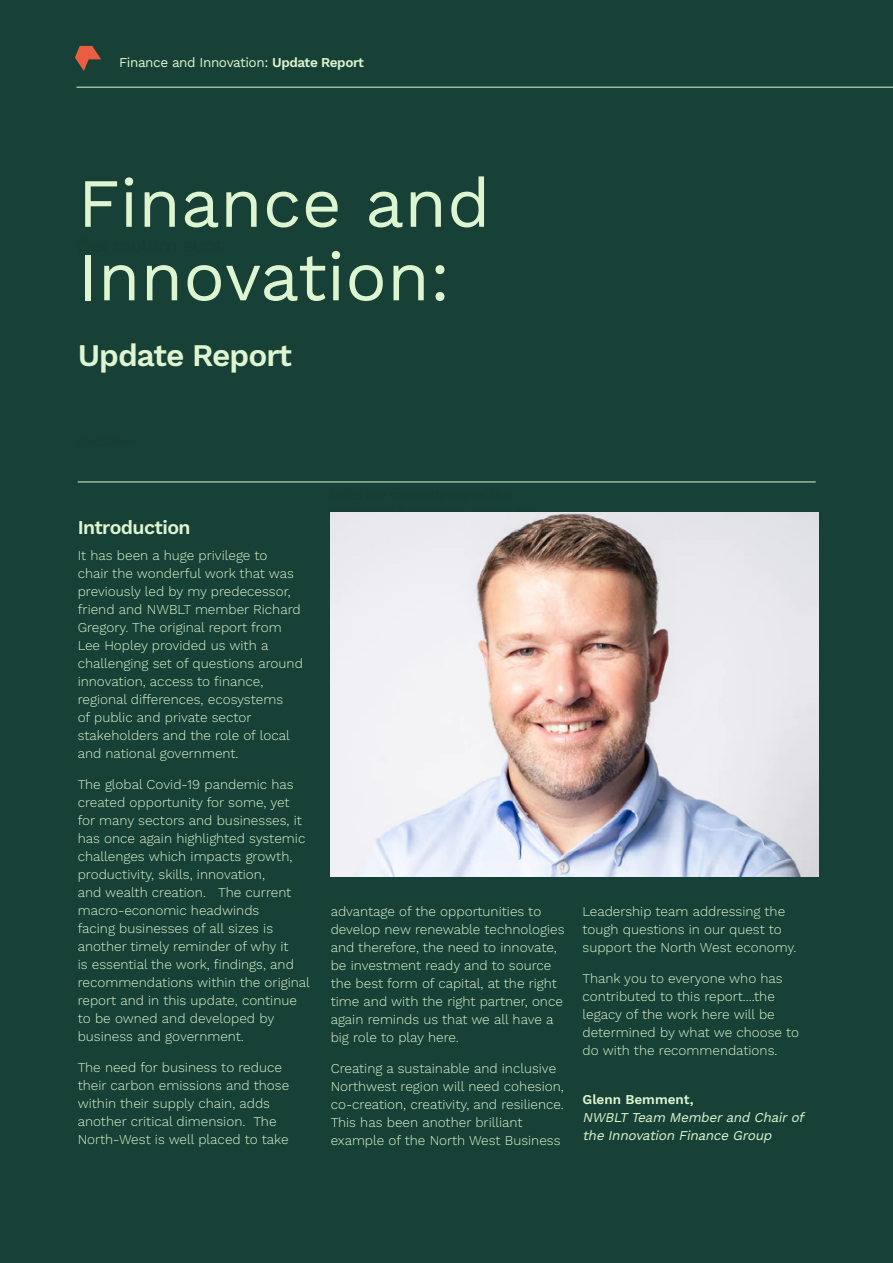
<style>
.page{position:relative;width:893px;height:1263px;background:#174036}
.page>*{position:absolute;margin:0;border:0;box-sizing:border-box;transform-origin:0 0}
.Large_Heading_on_dar{font:69px/73.5px "Work Sans";color:#def5d1}
.Small_Heading__H3{font:600 31.5px "Work Sans";letter-spacing:-.03em;color:#def5d1}
.Small_Subhead_on_dar{font:600 19.5px "Work Sans";letter-spacing:-.03em;color:#def5d1}
.Mint_body_copy_on_da{font:300 13.5px/18px "Work Sans";color:#def5d1}
.Mint_body_copy_on_da-2{font:italic 13.5px/18px "Work Sans";color:#def5d1}
.t1{font:13.5px "Work Sans";letter-spacing:-.03em;color:#def5d1}
.s1{font-weight:600}
.s2{font-weight:600;font-style:normal}
</style>
<div class="page">
<hr style="left:77px;top:87px;width:816px;height:1px;background:#def5d1">
<svg style="left:75px;top:46px;width:26px;height:25px"></svg>
<img style="left:331px;top:512px;width:487px;height:364px">
<hr style="left:78px;top:482px;width:738px;height:1px;background:#def5d1">
<p class="t1" style="left:119px;top:54px;width:246px">Finance and Innovation: <span class="s1">Update Report</span></p>
<p class="Large_Heading_on_dar" style="left:78px;top:170px;width:414px">Finance and<br>Innovation:</p>
<p class="Small_Heading__H3" style="left:78px;top:336px;width:216px">Update Report</p>
<p class="Small_Subhead_on_dar" style="left:78px;top:516px;width:114px">Introduction</p>
<p class="Mint_body_copy_on_da" style="left:78px;top:547px;width:227px">It has been a huge privilege to<br>chair the wonderful work that was previously led by my predecessor, friend and NWBLT member Richard<br>Gregory. The original report from<br>Lee Hopley provided us with a challenging set of questions around innovation, access to finance, regional differences, ecosystems<br>of public and private sector stakeholders and the role of local and national government.</p>
<p class="Mint_body_copy_on_da" style="left:78px;top:776px;width:234px">The global Covid-19 pandemic has created opportunity for some, yet for many sectors and businesses, it has once again highlighted systemic challenges which impacts growth, productivity, skills, innovation,<br>and wealth creation. The current macro-economic headwinds<br>facing businesses of all sizes is another timely reminder of why it<br>is essential the work, findings, and recommendations within the original report and in this update, continue to be owned and developed by business and government.</p>
<p class="Mint_body_copy_on_da" style="left:78px;top:1059px;width:213px">The need for business to reduce their carbon emissions and those within their supply chain, adds another critical dimension. The<br>North-West is well placed to take</p>
<p class="Mint_body_copy_on_da" style="left:331px;top:903px;width:235px">advantage of the opportunities to develop new renewable technologies and therefore, the need to innovate, be investment ready and to source the best form of capital, at the right time and with the right partner, once again reminds us that we all have a big role to play here.</p>
<p class="Mint_body_copy_on_da" style="left:331px;top:1060px;width:235px">Creating a sustainable and inclusive Northwest region will need cohesion, co-creation, creativity, and resilience.<br>This has been another brilliant example of the North West Business</p>
<p class="Mint_body_copy_on_da" style="left:583px;top:903px;width:215px">Leadership team addressing the tough questions in our quest to support the North West economy.</p>
<p class="Mint_body_copy_on_da" style="left:583px;top:970px;width:218px">Thank you to everyone who has contributed to this report....the legacy of the work here will be determined by what we choose to do with the recommendations.</p>
<p class="Mint_body_copy_on_da-2" style="left:583px;top:1090px;width:226px"><span class="s2">Glenn Bemment,<br></span>NWBLT Team Memberand Chairof the Innovation Finance Group</p>
</div>
